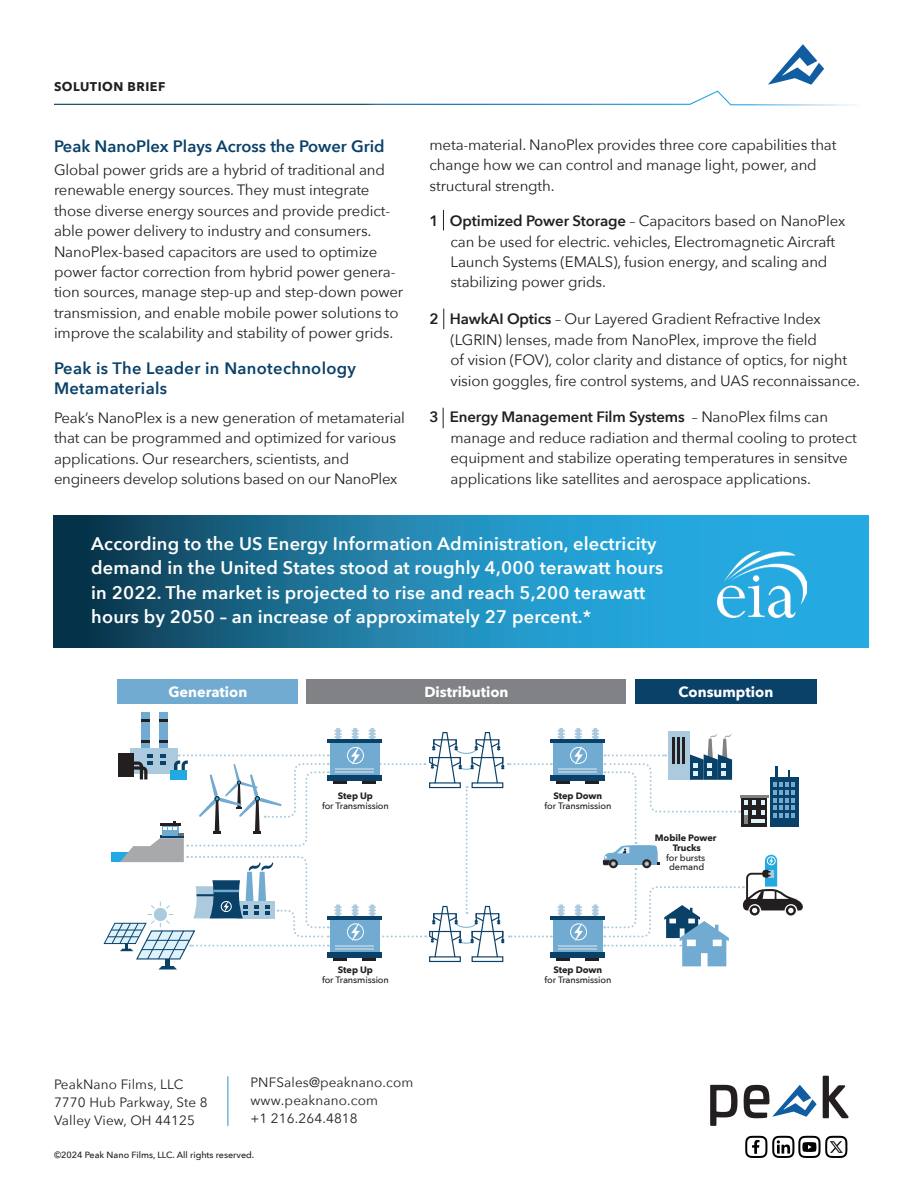
<style>
.page{position:relative;width:918px;height:1188px;background:#fff}
.page>*{position:absolute;margin:0;border:0;box-sizing:border-box;transform-origin:0 0}
.t1{font:600 18.15px/24.3px "Avenir Next";letter-spacing:.01em;color:#fff}
.t2{font:600 16.5px/19.5px "Avenir Next";letter-spacing:.015em;color:#0a4169}
.t3{font:15px/20.4px "Avenir Next";letter-spacing:-.01em;color:#231f20}
.t4{font:700 14.55px "Avenir Next";color:#fff}
.t5{font:13.5px/18px "Avenir Next";letter-spacing:.01em;color:#231f20}
.t6{font:700 12.6px "Avenir Next";letter-spacing:.04em;color:#231f20}
.t7{font:500 9.3px/9.9px "Avenir Next";letter-spacing:-.01em;color:#231f20;text-align:center}
.t8{font:700 9.3px/9.9px "Avenir Next";letter-spacing:-.01em;color:#231f20;text-align:center}
.t9{font:500 9px "Avenir Next";color:#231f20}
.s1{font-weight:600}
</style>
<div class="page">
<svg style="left:710px;top:1085px;width:107px;height:41px"></svg>
<svg style="left:823px;top:1076px;width:26px;height:42px"></svg>
<hr style="left:228px;top:1076px;width:1px;height:50px;background:#2e90cf">
<svg style="left:443px;top:408px;width:1px;height:20px"></svg>
<svg style="left:444px;top:309px;width:1px;height:20px"></svg>
<svg style="left:443px;top:210px;width:1px;height:20px"></svg>
<svg style="left:54px;top:515px;width:814px;height:132px;background:#1e81aa"></svg>
<img style="left:718px;top:552px;width:88px;height:65px">
<hr style="left:166px;top:959px;width:4px;height:10px;background:#0a4169">
<svg style="left:159px;top:966px;width:18px;height:3px"></svg>
<div style="left:429px;top:956px;width:32px;height:6px;border:1px solid #0a4169"></div>
<div style="left:472px;top:956px;width:31px;height:6px;border:1px solid #0a4169"></div>
<div style="left:635px;top:679px;width:182px;height:25px;background:#0a4169"></div>
<div style="left:306px;top:679px;width:320px;height:25px;background:#808285"></div>
<div style="left:117px;top:679px;width:181px;height:25px;background:#71abd1"></div>
<div style="left:553px;top:919px;width:50px;height:35px;background:#71abd1"></div>
<div style="left:557px;top:956px;width:13px;height:5px;background:#231f20"></div>
<div style="left:586px;top:956px;width:13px;height:5px;background:#231f20"></div>
<hr style="left:551px;top:916px;width:54px;height:4px;background:#0a4169">
<div style="left:551px;top:952px;width:54px;height:6px;background:#0a4169"></div>
<hr style="left:559px;top:945px;width:38px;height:1px;background:#abcadd">
<hr style="left:559px;top:948px;width:38px;height:2px;background:#abcadd">
<div style="left:570px;top:923px;width:17px;height:17px;border:1px solid #fff;border-radius:50%"></div>
<svg style="left:574px;top:904px;width:9px;height:37px"></svg>
<svg style="left:558px;top:904px;width:7px;height:12px"></svg>
<svg style="left:575px;top:728px;width:7px;height:11px"></svg>
<svg style="left:592px;top:728px;width:211px;height:238px"></svg>
<div style="left:553px;top:742px;width:50px;height:36px;background:#71abd1"></div>
<hr style="left:557px;top:780px;width:13px;height:4px;background:#231f20">
<hr style="left:586px;top:780px;width:13px;height:4px;background:#231f20">
<hr style="left:551px;top:739px;width:54px;height:4px;background:#0a4169">
<div style="left:551px;top:775px;width:54px;height:6px;background:#0a4169"></div>
<hr style="left:559px;top:768px;width:38px;height:2px;background:#abcadd">
<hr style="left:559px;top:771px;width:38px;height:2px;background:#abcadd">
<div style="left:570px;top:747px;width:17px;height:17px;border:1px solid #fff;border-radius:50%"></div>
<svg style="left:574px;top:746px;width:9px;height:19px"></svg>
<svg style="left:558px;top:728px;width:7px;height:11px"></svg>
<div style="left:330px;top:919px;width:49px;height:35px;background:#71abd1"></div>
<div style="left:334px;top:956px;width:13px;height:5px;background:#231f20"></div>
<div style="left:362px;top:956px;width:14px;height:5px;background:#231f20"></div>
<hr style="left:328px;top:916px;width:54px;height:4px;background:#0a4169">
<div style="left:328px;top:952px;width:54px;height:6px;background:#0a4169"></div>
<hr style="left:336px;top:945px;width:38px;height:1px;background:#abcadd">
<hr style="left:336px;top:948px;width:38px;height:2px;background:#abcadd">
<div style="left:347px;top:923px;width:17px;height:17px;border:1px solid #fff;border-radius:50%"></div>
<svg style="left:351px;top:904px;width:9px;height:37px"></svg>
<svg style="left:352px;top:728px;width:7px;height:11px"></svg>
<div style="left:330px;top:742px;width:49px;height:36px;background:#71abd1"></div>
<hr style="left:334px;top:780px;width:13px;height:4px;background:#231f20">
<hr style="left:362px;top:780px;width:14px;height:4px;background:#231f20">
<hr style="left:328px;top:739px;width:54px;height:4px;background:#0a4169">
<div style="left:328px;top:775px;width:54px;height:6px;background:#0a4169"></div>
<hr style="left:336px;top:768px;width:38px;height:2px;background:#abcadd">
<hr style="left:336px;top:771px;width:38px;height:2px;background:#abcadd">
<div style="left:347px;top:747px;width:17px;height:17px;border:1px solid #fff;border-radius:50%"></div>
<svg style="left:351px;top:746px;width:9px;height:19px"></svg>
<svg style="left:334px;top:728px;width:8px;height:11px"></svg>
<div style="left:159px;top:712px;width:8px;height:40px;background:#71abd1"></div>
<svg style="left:159px;top:719px;width:8px;height:3px"></svg>
<svg style="left:159px;top:740px;width:8px;height:3px"></svg>
<div style="left:142px;top:712px;width:8px;height:40px;background:#71abd1"></div>
<div style="left:130px;top:748px;width:47px;height:26px;background:#abcadd"></div>
<svg style="left:142px;top:719px;width:8px;height:3px"></svg>
<svg style="left:142px;top:740px;width:8px;height:3px"></svg>
<div style="left:119px;top:753px;width:15px;height:23px;background:#231f20"></div>
<svg style="left:369px;top:728px;width:183px;height:230px"></svg>
<svg style="left:103px;top:754px;width:239px;height:206px"></svg>
<svg style="left:54px;top:44px;width:799px;height:62px"></svg>
<svg style="left:745px;top:1136px;width:102px;height:22px"></svg>
<p class="t6" style="left:54px;top:75px;width:113px">SOLUTION BRIEF</p>
<p class="t2" style="left:54px;top:136px;width:332px">Peak NanoPlex Plays Across the Power Grid</p>
<p class="t3" style="left:54px;top:159px;width:351px">Global power grids are a hybrid of traditional and renewable energy sources. They must integrate those diverse energy sources and provide predict&shy;able power delivery to industry and consumers.<br>NanoPlex-based capacitors are used to optimize power factor correction from hybrid power genera&shy;tion sources, manage step-up and step-down power transmission, and enable mobile power solutions to improve the scalability and stability of power grids.</p>
<p class="t2" style="left:54px;top:358px;width:304px">Peak is The Leader in Nanotechnology<br>Metamaterials</p>
<p class="t3" style="left:54px;top:407px;width:353px">Peak’s NanoPlex is a new generation of metamaterial that can be programmed and optimized for various applications. Our researchers, scientists, and engineers develop solutions based on our NanoPlex</p>
<p class="t3" style="left:430px;top:134px;width:408px">meta-material. NanoPlex provides three core capabilities that change how we can control and manage light, power, and structural strength.</p>
<p class="t3" style="left:451px;top:210px;width:396px;text-indent:-21px"><span class="s1">1 Optimized Power Storage</span> – Capacitors based on NanoPlex can be used for electric. vehicles, Electromagnetic Aircraft Launch Systems (EMALS), fusion energy, and scaling and stabilizing power grids.</p>
<p class="t3" style="left:451px;top:308px;width:411px;text-indent:-21px"><span class="s1">2 HawkAI Optics</span> – Our Layered Gradient Refractive Index (LGRIN) lenses, made from NanoPlex, improve the field<br>of vision (FOV), color clarity and distance of optics, for night vision goggles, fire control systems, and UAS reconnaissance.</p>
<p class="t3" style="left:451px;top:406px;width:408px;text-indent:-21px"><span class="s1">3 Energy Management Film Systems</span> – NanoPlex films can manage and reduce radiation and thermal cooling to protect equipment and stabilize operating temperatures in sensitve applications like satellites and aerospace applications.</p>
<p class="t1" style="left:91px;top:531px;width:574px">According to the US Energy Information Administration, electricity demand in the United States stood at roughly 4,000 terawatt hours in 2022. The market is projected to rise and reach 5,200 terawatt hours by 2050 – an increase of approximately 27 percent.*</p>
<p class="t4" style="left:168px;top:679px;width:80px">Generation</p>
<p class="t4" style="left:424px;top:679px;width:86px">Distribution</p>
<p class="t4" style="left:679px;top:679px;width:96px">Consumption</p>
<p class="t8" style="left:338px;top:791px;width:37px">Step Up</p>
<p class="t7" style="left:322px;top:800px;width:68px">for Transmission</p>
<p class="t8" style="left:338px;top:965px;width:37px">Step Up</p>
<p class="t7" style="left:322px;top:975px;width:68px">for Transmission</p>
<p class="t5" style="left:54px;top:1075px;width:155px">PeakNano Films, LLC<br>7770 Hub Parkway, Ste 8<br>Valley View, OH 44125</p>
<p class="t5" style="left:250px;top:1073px;width:165px">PNFSales@peaknano.com www.peaknano.com<br>+1 216.264.4818</p>
<p class="t9" style="left:54px;top:1148px;width:202px">©2024 Peak Nano Films, LLC. All rights reserved.</p>
<p class="t8" style="left:554px;top:791px;width:50px">Step Down</p>
<p class="t7" style="left:544px;top:800px;width:68px">for Transmission</p>
<p class="t8" style="left:554px;top:965px;width:50px">Step Down</p>
<p class="t7" style="left:544px;top:975px;width:68px">for Transmission</p>
<p class="t8" style="left:655px;top:832px;width:63px">Mobile Power<br>Trucks</p>
<p class="t7" style="left:666px;top:852px;width:41px">for bursts demand</p>
</div>
